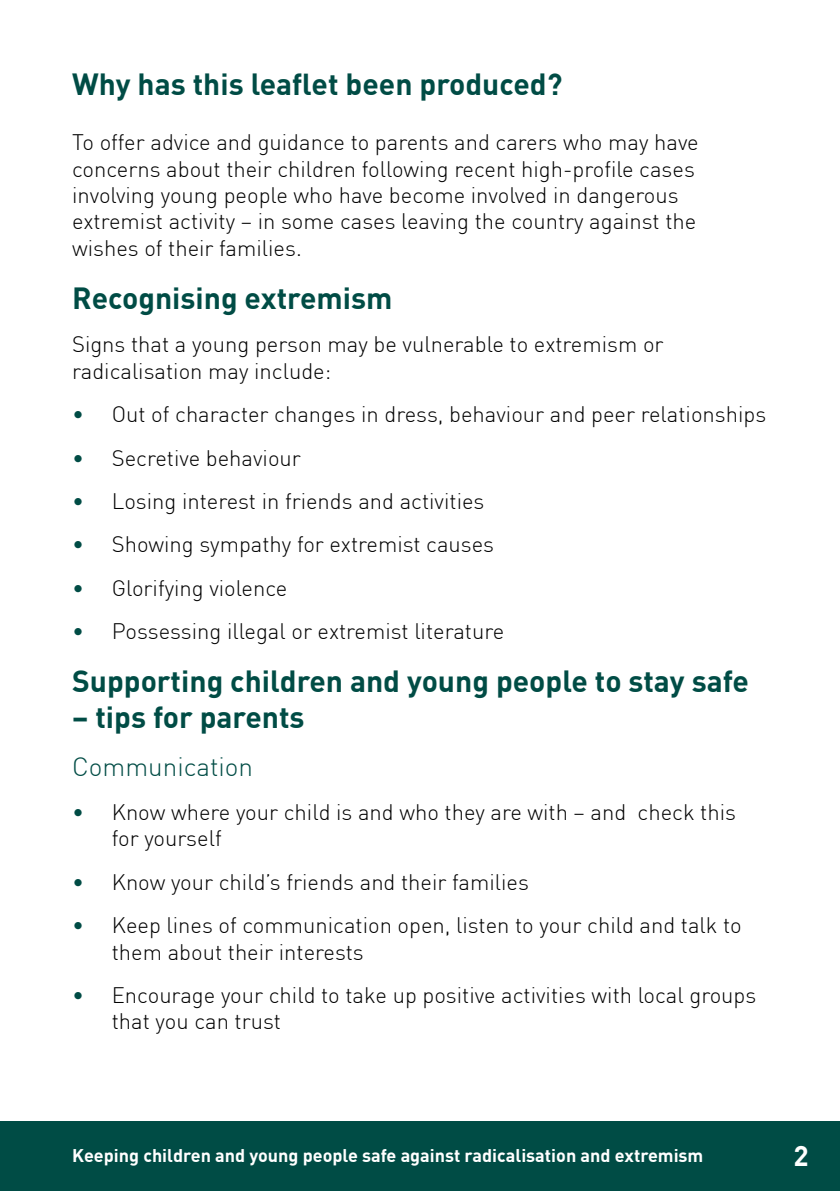
<style>
.page{position:relative;width:840px;height:1191px;background:#fff}
.page>*{position:absolute;margin:0;border:0;box-sizing:border-box;transform-origin:0 0}
.t1{font:700 30px "DIN Pro";color:#004c45}
.t2{font:700 28px "DIN Pro";color:#fff}
.t3{font:300 26px "DIN Pro";color:#004c45}
.t4{font:300 22px/26.4px "DIN Pro";color:#000}
.t5{font:700 18px "DIN Pro";color:#fff}
.s1{color:#004c45}
</style>
<div class="page">
<div style="left:0;top:1121px;width:839px;height:70px;background:#004c45"></div>
<h1 class="t1" style="left:72px;top:64px;width:491px">Why has this leaflet been produced?</h1>
<p class="t4" style="left:72px;top:129px;width:628px">To offer advice and guidance to parents and carers who may have concerns about their children following recent high-profile cases involving young people who have become involved in dangerous extremist activity – in some cases leaving the country against the wishes of their families.</p>
<h1 class="t1" style="left:72px;top:278px;width:322px">Recognising extremism</h1>
<p class="t4" style="left:72px;top:331px;width:592px">Signs that a young person may be vulnerable to extremism or radicalisation may include:</p>
<p class="t4" style="left:72px;top:401px;width:695px"><span class="s1">•</span> Out of character changes in dress, behaviour and peer relationships</p>
<p class="t4" style="left:72px;top:444px;width:230px"><span class="s1">•</span> Secretive behaviour</p>
<p class="t4" style="left:72px;top:487px;width:413px"><span class="s1">•</span> Losing interest in friends and activities</p>
<p class="t4" style="left:72px;top:531px;width:423px"><span class="s1">•</span> Showing sympathy for extremist causes</p>
<p class="t4" style="left:72px;top:574px;width:217px"><span class="s1">•</span> Glorifying violence</p>
<p class="t4" style="left:72px;top:618px;width:433px"><span class="s1">•</span> Possessing illegal or extremist literature</p>
<h1 class="t1" style="left:72px;top:661px;width:678px">Supporting children and young people to stay safe</h1>
<h1 class="t1" style="left:72px;top:697px;width:234px">– tips for parents</h1>
<p class="t3" style="left:72px;top:751px;width:182px">Communication</p>
<p class="t4" style="left:112px;top:798px;width:625px;text-indent:-40px"><span class="s1">•</span> Know where your child is and who they are with – and check this for yourself</p>
<p class="t4" style="left:72px;top:868px;width:458px"><span class="s1">•</span> Know your child’s friends and their families</p>
<p class="t4" style="left:112px;top:911px;width:631px;text-indent:-40px"><span class="s1">•</span> Keep lines of communication open, listen to your child and talk to them about their interests</p>
<p class="t4" style="left:112px;top:981px;width:645px;text-indent:-40px"><span class="s1">•</span> Encourage your child to take up positive activities with local groups that you can trust</p>
<p class="t5" style="left:72px;top:1143px;width:632px">Keeping children and young people safe against radicalisation and extremism</p>
<p class="t2" style="left:792px;top:1137px;width:17px">2</p>
</div>
